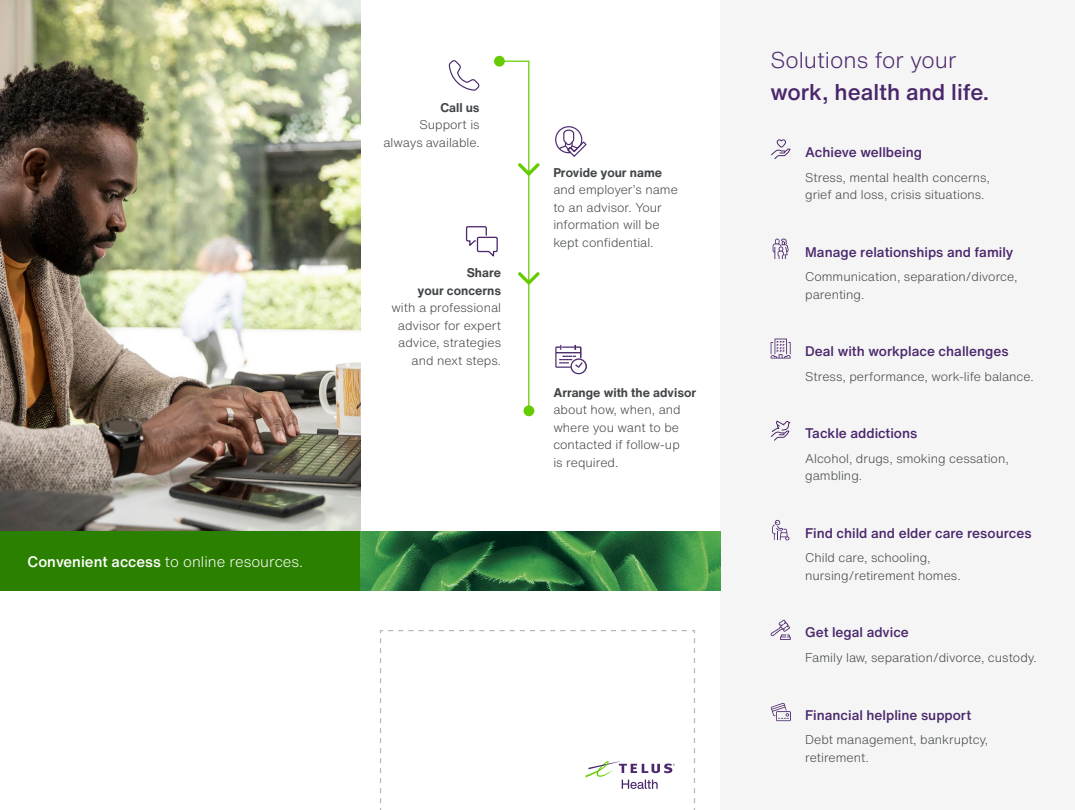
<style>
.page{position:relative;width:1075px;height:810px;background:#fff}
.page>*{position:absolute;margin:0;border:0;box-sizing:border-box;transform-origin:0 0}
.t1{font:500 22.5px "Helvetica Now Text";color:#4a276c}
.t2{font:300 22.5px "Helvetica Now Text";color:#4a276c}
.t3{font:300 15px "Helvetica Now Text";color:#fff}
.t4{font:500 13.75px "Helvetica Now Text";color:#4a276c}
.t5{font:300 12.5px/17.5px "Helvetica Now Text";color:#414547}
.t6{font:700 12.5px/17.5px "Helvetica Now Text";color:#414547;text-align:right}
.s1{font-weight:500}
</style>
<div class="page">
<img style="left:0;top:0;width:361px;height:531px">
<svg style="left:555px;top:126px;width:31px;height:31px"></svg>
<svg style="left:555px;top:345px;width:32px;height:29px"></svg>
<div style="left:494px;top:56px;width:11px;height:11px;background:#6c0;border-radius:50%"></div>
<div style="left:523px;top:405px;width:11px;height:11px;background:#6c0;border-radius:50%"></div>
<svg style="left:449px;top:59px;width:90px;height:353px"></svg>
<svg style="left:380px;top:630px;width:315px;height:180px"></svg>
<div style="left:720px;top:0;width:354px;height:810px;background:#f5f5f5"></div>
<svg style="left:771px;top:140px;width:19px;height:19px"></svg>
<svg style="left:772px;top:239px;width:16px;height:20px"></svg>
<svg style="left:770px;top:339px;width:20px;height:20px"></svg>
<svg style="left:770px;top:420px;width:20px;height:21px"></svg>
<svg style="left:772px;top:520px;width:17px;height:20px"></svg>
<svg style="left:770px;top:620px;width:20px;height:20px"></svg>
<svg style="left:770px;top:703px;width:20px;height:18px"></svg>
<div style="left:0;top:531px;width:361px;height:59px;background:#2b8000"></div>
<img style="left:361px;top:531px;width:359px;height:59px">
<svg style="left:585px;top:761px;width:89px;height:28px"></svg>
<p class="t3" style="left:28px;top:552px;width:277px"><span class="s1">Convenient access</span> to online resources.</p>
<p class="t6" style="left:440px;top:99px;width:41px">Call us</p>
<p class="t5" style="left:383px;top:116px;width:98px;text-align:right">Support is always available.</p>
<p class="t6" style="left:417px;top:264px;width:85px">Share<br>your concerns</p>
<p class="t5" style="left:391px;top:299px;width:111px;text-align:right">with a professional advisor for expert advice, strategies and next steps.</p>
<p class="t6" style="left:553px;top:164px;width:110px">Provide your name</p>
<p class="t5" style="left:553px;top:181px;width:126px">and employer’s name to an advisor. Your information will be kept confidential.</p>
<p class="t6" style="left:553px;top:384px;width:144px">Arrange with the advisor</p>
<p class="t5" style="left:553px;top:401px;width:129px">about how, when, and where you want to be contacted if follow-up is required.</p>
<h1 class="t2" style="left:770px;top:45px;width:188px">Solutions for your</h1>
<h1 class="t1" style="left:770px;top:76px;width:220px">work, health and life.</h1>
<p class="t4" style="left:805px;top:143px;width:118px">Achieve wellbeing</p>
<p class="t5" style="left:805px;top:168px;width:186px">Stress, mental health concerns, grief and loss, crisis situations.</p>
<p class="t4" style="left:805px;top:243px;width:210px">Manage relationships and family</p>
<p class="t5" style="left:805px;top:268px;width:214px">Communication, separation/divorce, parenting.</p>
<p class="t4" style="left:805px;top:342px;width:205px">Deal with workplace challenges</p>
<p class="t5" style="left:805px;top:368px;width:230px">Stress, performance, work-life balance.</p>
<p class="t4" style="left:805px;top:424px;width:114px">Tackle addictions</p>
<p class="t5" style="left:805px;top:450px;width:205px">Alcohol, drugs, smoking cessation, gambling.</p>
<p class="t4" style="left:805px;top:524px;width:228px">Find child and elder care resources</p>
<p class="t5" style="left:805px;top:549px;width:157px">Child care, schooling, nursing/retirement homes.</p>
<p class="t4" style="left:805px;top:623px;width:105px">Get legal advice</p>
<p class="t5" style="left:805px;top:649px;width:233px">Family law, separation/divorce, custody.</p>
<p class="t4" style="left:805px;top:705px;width:167px">Financial helpline support</p>
<p class="t5" style="left:805px;top:731px;width:184px">Debt management, bankruptcy, retirement.</p>
</div>
